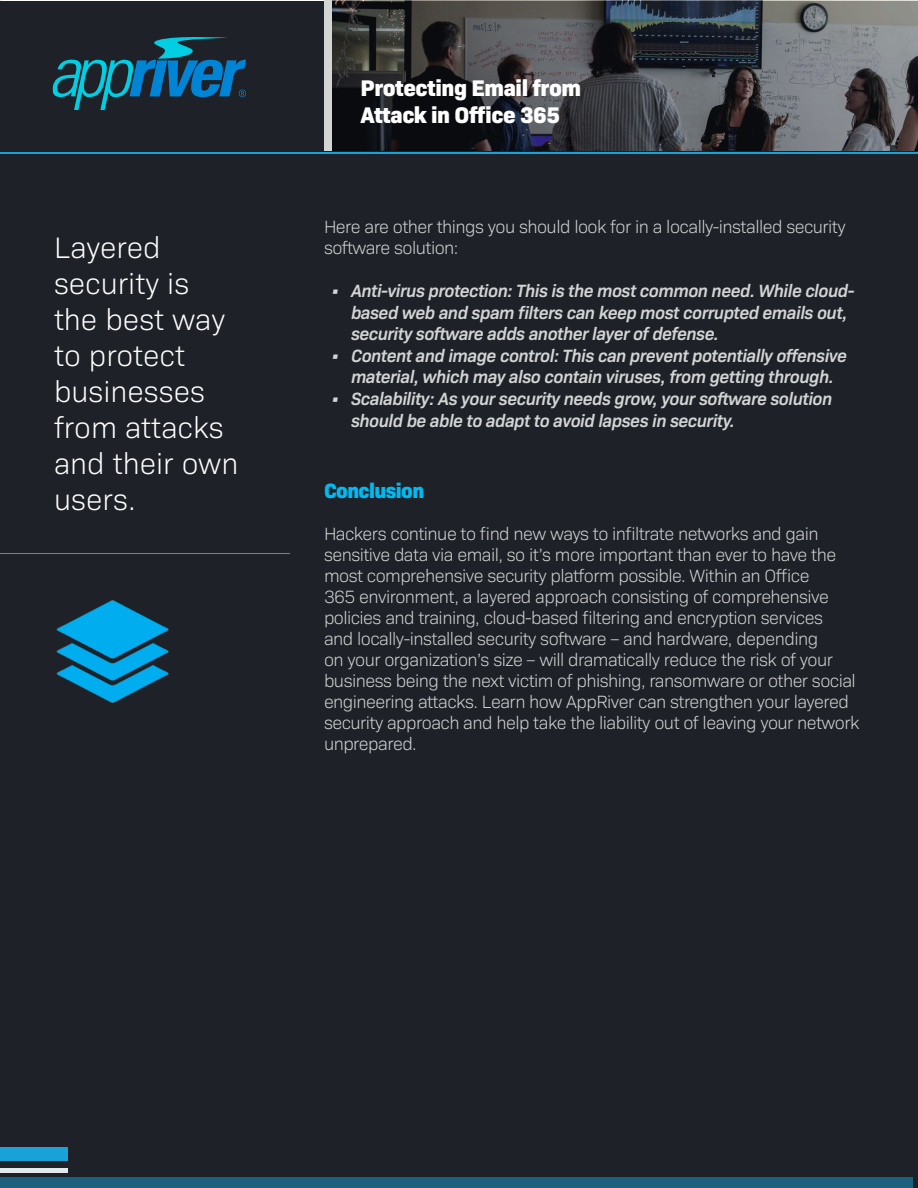
<style>
.page{position:relative;width:918px;height:1188px;background:#fff}
.page>*{position:absolute;margin:0;border:0;box-sizing:border-box;transform-origin:0 0}
.t1{font:300 30px/36px "Bio Sans";color:#fff}
.t2{font:800 22.95px/27px "Bio Sans";letter-spacing:-.02em;color:#fff}
.t3{font:800 21px "Bio Sans";letter-spacing:-.03em;color:#00baf1}
.t4{font:300 18px/21px "Bio Sans";letter-spacing:-.03em;color:#d3d5d5}
.t5{font:italic 600 18px/21.6px "Bio Sans";letter-spacing:-.03em;color:#d3d5d5}
</style>
<div class="page">
<div style="left:0;top:1px;width:918px;height:1186px;background:#1e2127"></div>
<div style="left:0;top:1177px;width:912px;height:11px;background:#1b617e"></div>
<svg style="left:53px;top:37px;width:193px;height:73px"></svg>
<img style="left:56px;top:600px;width:112px;height:103px">
<img style="left:331px;top:0;width:587px;height:150px">
<hr style="left:0;top:152px;width:918px;height:1px;background:#19a2d7">
<div style="left:0;top:1148px;width:68px;height:13px;background:#19a2d7"></div>
<div style="left:0;top:1168px;width:68px;height:5px;background:#e5e9eb"></div>
<hr style="left:0;top:553px;width:289px;height:1px;background:#19a2d7">
<div style="left:324px;top:0;width:7px;height:150px;background:#d3d5d5"></div>
<p class="t1" style="left:54px;top:228px;width:186px">Layered security is the best way to protect businesses from attacks and their own users.</p>
<p class="t2" style="left:360px;top:73px;width:222px">Protecting Email from<br>Attack in Office 365</p>
<p class="t4" style="left:324px;top:215px;width:523px">Here are other things you should look for in a locally-installed security software solution:</p>
<p class="t5" style="left:351px;top:278px;width:505px;text-indent:-20px">• Anti-virus protection: This is the most common need. While cloud&shy;based web and spam filters can keep most corrupted emails out, security software adds another layer of defense.</p>
<p class="t5" style="left:331px;top:343px;width:518px;text-align:center">• Content and image control: This can prevent potentially offensive material, which may also contain viruses, from getting through.</p>
<p class="t5" style="left:351px;top:386px;width:483px;text-indent:-20px">• Scalability: As your security needs grow, your software solution should be able to adapt to avoid lapses in security.</p>
<p class="t3" style="left:324px;top:474px;width:102px">Conclusion</p>
<p class="t4" style="left:324px;top:522px;width:537px">Hackers continue to find new ways to infiltrate networks and gain sensitive data via email, so it’s more important than ever to have the most comprehensive security platform possible. Within an Office<br>365 environment, a layered approach consisting of comprehensive policies and training, cloud-based filtering and encryption services<br>and locally-installed security software – and hardware, depending<br>on your organization’s size – will dramatically reduce the risk of your business being the next victim of phishing, ransomware or other social engineering attacks. Learn how AppRiver can strengthen your layered security approach and help take the liability out of leaving your network unprepared.</p>
</div>
